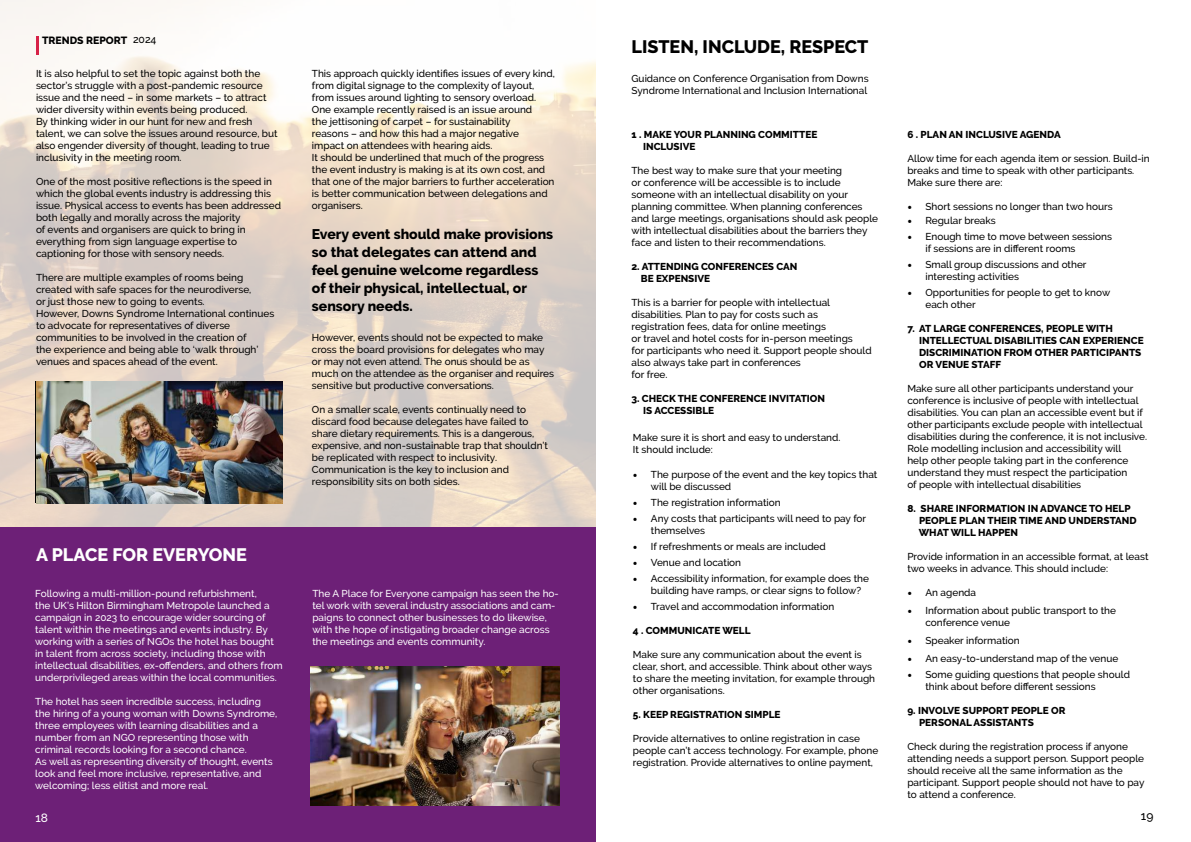
<style>
.page{position:relative;width:1191px;height:842px;background:#fff}
.page>*{position:absolute;margin:0;border:0;box-sizing:border-box;transform-origin:0 0}
.t1{font:800 18px "Raleway";color:#000}
.t2{font:800 18px "Raleway";color:#fff}
.t3{font:800 14px/18px "Raleway";color:#000}
.t4{font:500 12px "Raleway";color:#fff}
.t5{font:500 12px "Raleway";color:#000}
.t6{font:800 10.5px "Raleway";color:#000}
.t7{font:500 10px/12px "Raleway";color:#000}
.t8{font:500 10px/12px "Raleway";color:#fff}
.t9{font:800 10px/12px "Raleway";color:#000}
.s1{font-weight:500}
.s2{font-family:"Minion Pro";font-weight:400;font-size:12px}
</style>
<div class="page">
<img style="left:0;top:0;width:595px;height:528px">
<div style="left:0;top:528px;width:595px;height:314px;background:#6d2077"></div>
<hr style="left:36px;top:36px;width:3px;height:18px;background:#d72147">
<img style="left:310px;top:667px;width:249px;height:139px">
<img style="left:36px;top:381px;width:246px;height:122px">
<p class="t6" style="left:42px;top:35px;width:116px">TRENDS REPORT <span class="s1">2024</span></p>
<p class="t7" style="left:36px;top:67px;width:243px">It is also helpful to set the topic against both the sector’s struggle with a post-pandemic resource issue and the need – in some markets – to attract wider diversity within events being produced.<br>By thinking wider in our hunt for new and fresh talent, we can solve the issues around resource, but also engender diversity of thought, leading to true inclusivity in the meeting room.</p>
<p class="t7" style="left:36px;top:175px;width:246px">One of the most positive reflections is the speed in which the global events industry is addressing this issue. Physical access to events has been addressed both legally and morally across the majority<br>of events and organisers are quick to bring in everything from sign language expertise to captioning for those with sensory needs.</p>
<p class="t7" style="left:36px;top:271px;width:240px">There are multiple examples of rooms being created with safe spaces for the neurodiverse,<br>or just those new to going to events.<br>However, Downs Syndrome International continues to advocate for representatives of diverse communities to be involved in the creation of<br>the experience and being able to ‘walk through’ venues and spaces ahead of the event.</p>
<h1 class="t2" style="left:36px;top:545px;width:212px">A PLACE FOR EVERYONE</h1>
<p class="t8" style="left:35px;top:587px;width:249px">Following a multi-million-pound refurbishment,<br>the UK’s Hilton Birmingham Metropole launched a campaign in 2023 to encourage wider sourcing of talent within the meetings and events industry. By working with a series of NGOs the hotel has bought in talent from across society, including those with intellectual disabilities, ex-offenders, and others from underprivileged areas within the local communities.</p>
<p class="t8" style="left:35px;top:695px;width:244px">The hotel has seen incredible success, including the hiring of a young woman with Downs Syndrome, three employees with learning disabilities and a number from an NGO representing those with criminal records looking for a second chance.<br>As well as representing diversity of thought, events look and feel more inclusive, representative, and welcoming; less elitist and more real.</p>
<p class="t7" style="left:312px;top:67px;width:244px">This approach quickly identifies issues of every kind, from digital signage to the complexity of layout, from issues around lighting to sensory overload.<br>One example recently raised is an issue around<br>the jettisoning of carpet – for sustainability<br>reasons – and how this had a major negative<br>impact on attendees with hearing aids.<br>It should be underlined that much of the progress the event industry is making is at its own cost, and that one of the major barriers to further acceleration is better communication between delegations and organisers.</p>
<h2 class="t3" style="left:312px;top:225px;width:243px">Every event should make provisions so that delegates can attend and feel genuine welcome regardless of their physical, intellectual, or sensory needs.</h2>
<p class="t7" style="left:312px;top:331px;width:244px">However, events should not be expected to make cross the board provisions for delegates who may or may not even attend. The onus should be as much on the attendee as the organiser and requires sensitive but productive conversations.</p>
<p class="t7" style="left:312px;top:403px;width:238px">On a smaller scale, events continually need to discard food because delegates have failed to share dietary requirements. This is a dangerous, expensive, and non-sustainable trap that shouldn’t be replicated with respect to inclusivity.<br>Communication is the key to inclusion and responsibility sits on both sides.</p>
<p class="t8" style="left:312px;top:587px;width:248px">The A Place for Everyone campaign has seen the ho&shy;tel work with several industry associations and cam&shy;paigns to connect other businesses to do likewise, with the hope of instigating broader change across the meetings and events community.</p>
<h1 class="t1" style="left:631px;top:36px;width:238px">LISTEN, INCLUDE, RESPECT</h1>
<p class="t7" style="left:631px;top:73px;width:239px">Guidance on Conference Organisation from Downs<br>Syndrome International and Inclusion International</p>
<p class="t9" style="left:643px;top:129px;width:176px;text-indent:-12px">1 . MAKE YOUR PLANNING COMMITTEE<br>INCLUSIVE</p>
<p class="t7" style="left:631px;top:165px;width:248px">The best way to make sure that your meeting<br>or conference will be accessible is to include someone with an intellectual disability on your planning committee. When planning conferences and large meetings, organisations should ask people with intellectual disabilities about the barriers they face and listen to their recommendations.</p>
<p class="t9" style="left:641px;top:261px;width:158px;text-indent:-9px">2. ATTENDING CONFERENCES CAN<br>BE EXPENSIVE</p>
<p class="t7" style="left:631px;top:297px;width:242px">This is a barrier for people with intellectual disabilities. Plan to pay for costs such as registration fees, data for online meetings<br>or travel and hotel costs for in-person meetings<br>for participants who need it. Support people should also always take part in conferences<br>for free.</p>
<p class="t9" style="left:643px;top:393px;width:183px;text-indent:-12px">3. CHECK THE CONFERENCE INVITATION<br>IS ACCESSIBLE</p>
<p class="t7" style="left:633px;top:432px;width:209px">Make sure it is short and easy to understand.<br>It should include:</p>
<p class="t7" style="left:651px;top:468px;width:228px;text-indent:-18px"><span class="s2">•</span> The purpose of the event and the key topics that will be discussed</p>
<p class="t7" style="left:633px;top:496px;width:149px"><span class="s2">•</span> The registration information</p>
<p class="t7" style="left:651px;top:512px;width:217px;text-indent:-18px"><span class="s2">•</span> Any costs that participants will need to pay for themselves</p>
<p class="t7" style="left:633px;top:540px;width:194px"><span class="s2">•</span> If refreshments or meals are included</p>
<p class="t7" style="left:633px;top:556px;width:110px"><span class="s2">•</span> Venue and location</p>
<p class="t7" style="left:651px;top:572px;width:220px;text-indent:-18px"><span class="s2">•</span> Accessibility information, for example does the building have ramps, or clear signs to follow?</p>
<p class="t7" style="left:633px;top:600px;width:203px"><span class="s2">•</span> Travel and accommodation information</p>
<p class="t9" style="left:633px;top:624px;width:119px">4 . COMMUNICATE WELL</p>
<p class="t7" style="left:633px;top:648px;width:244px">Make sure any communication about the event is clear, short, and accessible. Think about other ways to share the meeting invitation, for example through other organisations.</p>
<p class="t9" style="left:633px;top:708px;width:149px">5. KEEP REGISTRATION SIMPLE</p>
<p class="t7" style="left:633px;top:732px;width:247px">Provide alternatives to online registration in case people can’t access technology. For example, phone registration. Provide alternatives to online payment,</p>
<p class="t9" style="left:907px;top:129px;width:155px">6 . PLAN AN INCLUSIVE AGENDA</p>
<p class="t7" style="left:907px;top:153px;width:244px">Allow time for each agenda item or session. Build-in breaks and time to speak with other participants.<br>Make sure there are:</p>
<p class="t7" style="left:907px;top:201px;width:207px"><span class="s2">•</span> Short sessions no longer than two hours</p>
<p class="t7" style="left:907px;top:215px;width:90px"><span class="s2">•</span> Regular breaks</p>
<p class="t7" style="left:925px;top:231px;width:188px;text-indent:-18px"><span class="s2">•</span> Enough time to move between sessions if sessions are in different rooms</p>
<p class="t7" style="left:925px;top:259px;width:163px;text-indent:-18px"><span class="s2">•</span> Small group discussions and other interesting activities</p>
<p class="t7" style="left:925px;top:287px;width:186px;text-indent:-18px"><span class="s2">•</span> Opportunities for people to get to know each other</p>
<p class="t9" style="left:919px;top:323px;width:226px;text-indent:-12px">7. AT LARGE CONFERENCES, PEOPLE WITH INTELLECTUAL DISABILITIES CAN EXPERIENCE DISCRIMINATION FROM OTHER PARTICIPANTS OR VENUE STAFF</p>
<p class="t7" style="left:907px;top:383px;width:241px">Make sure all other participants understand your conference is inclusive of people with intellectual disabilities. You can plan an accessible event but if other participants exclude people with intellectual disabilities during the conference, it is not inclusive.<br>Role modelling inclusion and accessibility will<br>help other people taking part in the conference understand they must respect the participation<br>of people with intellectual disabilities</p>
<p class="t9" style="left:918px;top:503px;width:219px;text-indent:-11px">8. SHARE INFORMATION IN ADVANCE TO HELP<br>PEOPLE PLAN THEIR TIME AND UNDERSTAND<br>WHAT WILL HAPPEN</p>
<p class="t7" style="left:907px;top:551px;width:243px">Provide information in an accessible format, at least two weeks in advance. This should include:</p>
<p class="t7" style="left:907px;top:587px;width:70px"><span class="s2">•</span> An agenda</p>
<p class="t7" style="left:925px;top:605px;width:192px;text-indent:-18px"><span class="s2">•</span> Information about public transport to the conference venue</p>
<p class="t7" style="left:907px;top:635px;width:114px"><span class="s2">•</span> Speaker information</p>
<p class="t7" style="left:907px;top:653px;width:212px"><span class="s2">•</span> An easy-to-understand map of the venue</p>
<p class="t7" style="left:925px;top:669px;width:206px;text-indent:-18px"><span class="s2">•</span> Some guiding questions that people should think about before different sessions</p>
<p class="t9" style="left:919px;top:705px;width:148px;text-indent:-12px">9. INVOLVE SUPPORT PEOPLE OR<br>PERSONAL ASSISTANTS</p>
<p class="t7" style="left:907px;top:741px;width:238px">Check during the registration process if anyone attending needs a support person. Support people should receive all the same information as the participant. Support people should not have to pay to attend a conference.</p>
<p class="t4" style="left:35px;top:811px;width:14px">18</p>
<p class="t5" style="left:1141px;top:809px;width:14px">19</p>
</div>
